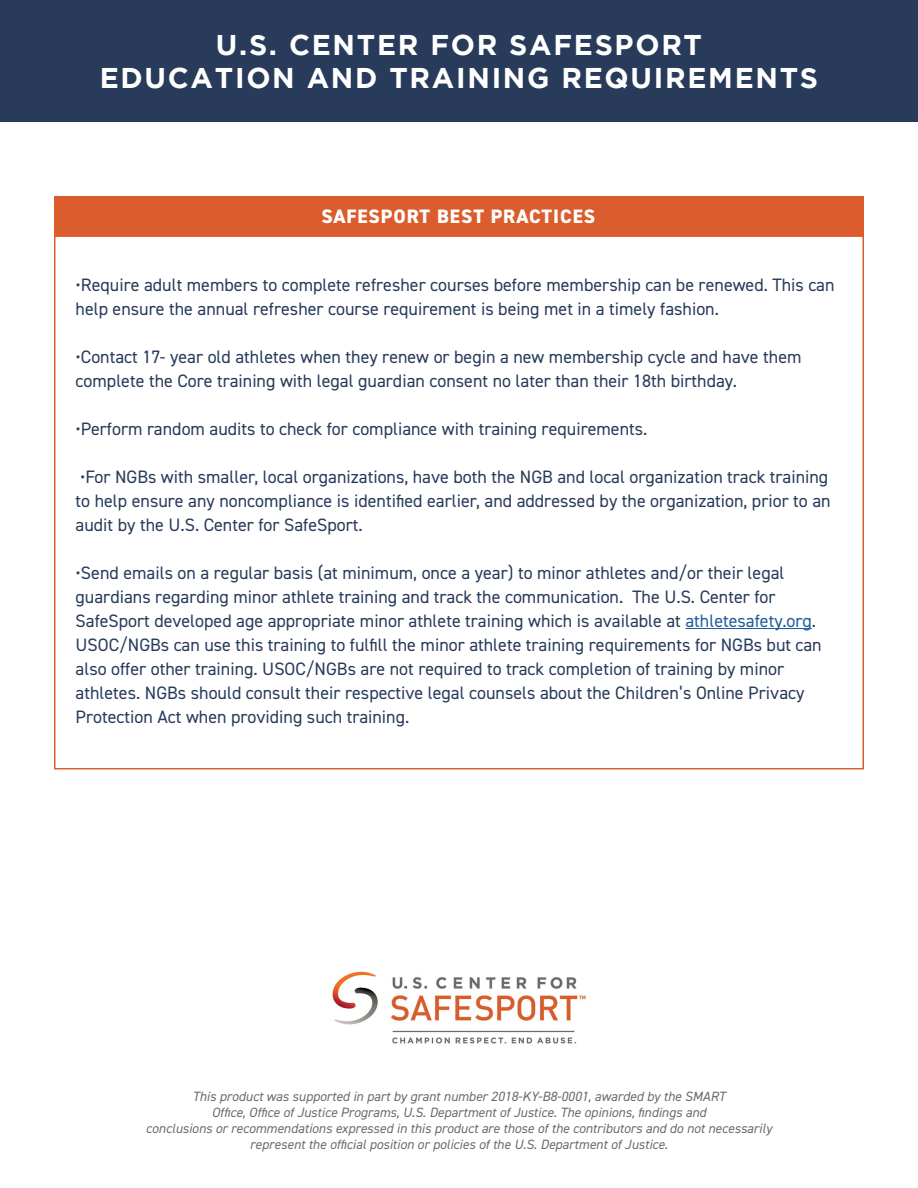
<style>
.page{position:relative;width:918px;height:1188px;background:#fff}
.page>*{position:absolute;margin:0;border:0;box-sizing:border-box;transform-origin:0 0}
.t1{font:700 28.5px/33.2px "Gotham";letter-spacing:.06em;color:#fff;text-align:center}
.t2{font:800 19.5px "DIN2014";letter-spacing:.05em;color:#fff}
.t3{font:18px/24px "DIN2014";color:#283b5a}
.t4{font:italic 13.5px/16.2px "DIN2014";color:#696c6d;text-align:center}
.s1{color:#215e9e}
</style>
<div class="page">
<div style="left:0;top:0;width:918px;height:122px;background:#283b5a"></div>
<hr style="left:685px;top:628px;width:127px;height:1px;background:#215e9e">
<div style="left:54px;top:196px;width:810px;height:39px;background:#db5c2c"></div>
<img style="left:332px;top:971px;width:254px;height:73px">
<h1 class="t1" style="left:100px;top:27px;width:720px">U.S. CENTER FOR SAFESPORT<br>EDUCATION AND TRAINING REQUIREMENTS</h1>
<p class="t2" style="left:321px;top:203px;width:275px">SAFESPORT BEST PRACTICES</p>
<p class="t3" style="left:76px;top:272px;width:760px">•Require adult members to complete refresher courses before membership can be renewed. This can help ensure the annual refresher course requirement is being met in a timely fashion.</p>
<p class="t3" style="left:76px;top:344px;width:727px">•Contact 17- year old athletes when they renew or begin a new membership cycle and have them complete the Core training with legal guardian consent no later than their 18th birthday.</p>
<p class="t3" style="left:76px;top:416px;width:573px">•Perform random audits to check for compliance with training requirements.</p>
<p class="t3" style="left:76px;top:464px;width:757px">•For NGBs with smaller, local organizations, have both the NGB and local organization track training to help ensure any noncompliance is identified earlier, and addressed by the organization, prior to an audit by the U.S. Center for SafeSport.</p>
<p class="t3" style="left:76px;top:560px;width:748px">•Send emails on a regular basis (at minimum, once a year) to minor athletes and/or their legal guardians regarding minor athlete training and track the communication. The U.S. Center for SafeSport developed age appropriate minor athlete training which is available at <span class="s1">athletesafety.org</span>.<br>USOC/NGBs can use this training to fulfill the minor athlete training requirements for NGBs but can also offer other training. USOC/NGBs are not required to track completion of training by minor athletes. NGBs should consult their respective legal counsels about the Children’s Online Privacy Protection Act when providing such training.</p>
<p class="t4" style="left:146px;top:1088px;width:628px">This product was supported in part by grant number 2018-KY-B8-0001, awarded by the SMART<br>Office, Office of Justice Programs, U.S. Department of Justice. The opinions, findings and<br>conclusions or recommendations expressed in this product are those of the contributors and do not necessarily represent the official position or policies of the U.S. Department of Justice.</p>
</div>
